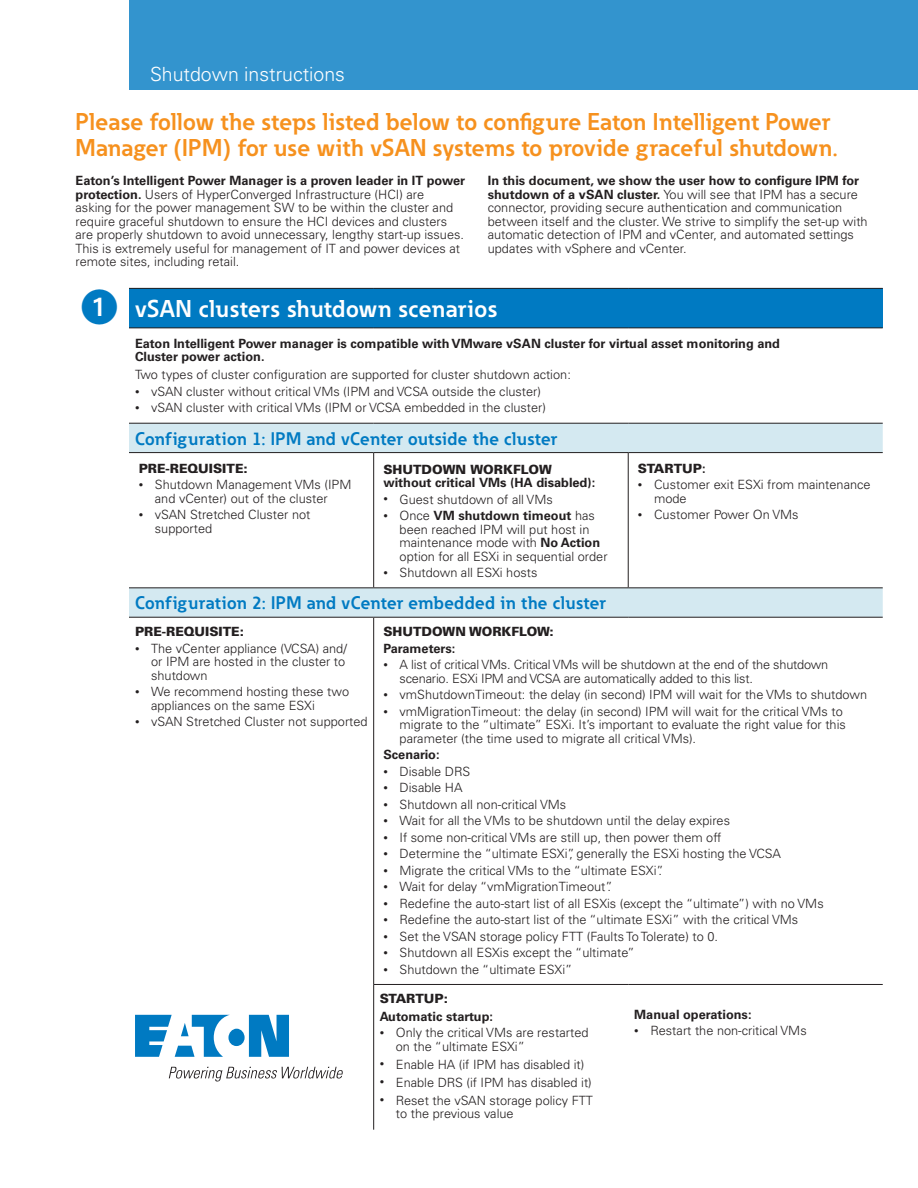
<style>
.page{position:relative;width:918px;height:1188px;background:#fff}
.page>*{position:absolute;margin:0;border:0;box-sizing:border-box;transform-origin:0 0}
.t1{font:36px "European Pi One";color:#007ac2}
._01_Headline___ADJ_C{font:700 24px/25.5px "Eaton";letter-spacing:.01em;color:#f6911e}
.t2{font:700 24px "Eaton";letter-spacing:.02em;color:#fff}
._00_Product{font:300 19.5px "Univers";color:#fff}
.t3{font:700 18px "Eaton";letter-spacing:.02em;color:#007ac2}
.t4{font:300 12.75px/13.5px "Univers LT Std";color:#231f20}
.t5{font:700 12.75px/13.5px "Univers LT Std";color:#231f20}
.t6{font:900 12.75px "Univers LT Std";color:#231f20}
.t7{font:700 12.75px/13.5px "Univers";color:#231f20}
.s1{font-weight:700}
.s2{font-size:9px}
.s3{font-weight:900}
</style>
<div class="page">
<div style="left:129px;top:288px;width:754px;height:40px;background:#007ac2"></div>
<svg style="left:129px;top:424px;width:754px;height:193px"></svg>
<hr style="left:129px;top:423px;width:245px;height:1px;background:#231f20">
<hr style="left:374px;top:423px;width:254px;height:1px;background:#231f20">
<hr style="left:628px;top:423px;width:255px;height:1px;background:#231f20">
<hr style="left:129px;top:452px;width:245px;height:1px;background:#231f20">
<hr style="left:374px;top:452px;width:254px;height:1px;background:#231f20">
<hr style="left:628px;top:452px;width:255px;height:1px;background:#231f20">
<hr style="left:129px;top:587px;width:245px;height:1px;background:#231f20">
<hr style="left:374px;top:587px;width:254px;height:1px;background:#231f20">
<hr style="left:628px;top:587px;width:255px;height:1px;background:#231f20">
<hr style="left:129px;top:617px;width:245px;height:1px;background:#231f20">
<hr style="left:374px;top:617px;width:254px;height:1px;background:#231f20">
<hr style="left:628px;top:617px;width:255px;height:1px;background:#231f20">
<hr style="left:373px;top:984px;width:255px;height:1px;background:#231f20">
<hr style="left:628px;top:984px;width:255px;height:1px;background:#231f20">
<hr style="left:373px;top:453px;width:1px;height:134px;background:#231f20">
<hr style="left:628px;top:453px;width:1px;height:134px;background:#231f20">
<hr style="left:373px;top:618px;width:1px;height:366px;background:#231f20">
<hr style="left:373px;top:985px;width:1px;height:145px;background:#231f20">
<hr style="left:129px;top:288px;width:245px;height:1px;background:#231f20">
<hr style="left:374px;top:288px;width:254px;height:1px;background:#231f20">
<hr style="left:628px;top:288px;width:255px;height:1px;background:#231f20">
<hr style="left:129px;top:328px;width:245px;height:1px;background:#231f20">
<hr style="left:374px;top:328px;width:254px;height:1px;background:#231f20">
<hr style="left:628px;top:328px;width:255px;height:1px;background:#231f20">
<div style="left:129px;top:0;width:789px;height:90px;background:#3394ce"></div>
<svg style="left:135px;top:1015px;width:154px;height:42px"></svg>
<svg style="left:169px;top:1067px;width:174px;height:14px"></svg>
<p class="_00_Product" style="left:150px;top:62px;width:197px">Shutdown instructions</p>
<p class="_01_Headline___ADJ_C" style="left:76px;top:109px;width:764px">Please follow the steps listed below to configure Eaton Intelligent Power<br>Manager (IPM) for use with vSAN systems to provide graceful shutdown.</p>
<p class="t4" style="left:76px;top:174px;width:391px"><span class="s1">Eaton’s Intelligent Power Manager is a proven leader in IT power protection.</span> Users of HyperConverged Infrastructure (HCI) are<br>asking for the power management SW to be within the cluster and require graceful shutdown to ensure the HCI devices and clusters are properly shutdown to avoid unnecessary, lengthy start-up issues.<br>This is extremely useful for management of IT and power devices at remote sites, including retail.</p>
<p class="t4" style="left:488px;top:174px;width:381px"><span class="s1">In this document, we show the user how to configure IPM for shutdown of a vSAN cluster.</span> You will see that IPM has a secure connector, providing secure authentication and communication between itself and the cluster. We strive to simplify the set-up with automatic detection of IPM and vCenter, and automated settings updates with vSphere and vCenter.</p>
<p class="t1" style="left:82px;top:287px;width:37px">1</p>
<p class="t2" style="left:135px;top:294px;width:364px">vSAN clusters shutdown scenarios</p>
<p class="t5" style="left:135px;top:337px;width:647px">Eaton Intelligent Power manager is compatible with VMware vSAN cluster for virtual asset monitoring and<br>Cluster power action.</p>
<p class="t4" style="left:135px;top:368px;width:437px">Two types of cluster configuration are supported for cluster shutdown action:</p>
<p class="t4" style="left:135px;top:385px;width:408px"><span class="s2">•</span> vSAN cluster without critical VMs (IPM and VCSA outside the cluster)</p>
<p class="t4" style="left:135px;top:401px;width:413px"><span class="s2">•</span> vSAN cluster with critical VMs (IPM or VCSA embedded in the cluster)</p>
<p class="t3" style="left:135px;top:427px;width:424px">Configuration 1: IPM and vCenter outside the cluster</p>
<p class="t6" style="left:139px;top:460px;width:111px">PRE-REQUISITE:</p>
<p class="t4" style="left:139px;top:478px;width:214px;text-align:center"><span class="s2">•</span> Shutdown Management VMs (IPM and vCenter) out of the cluster</p>
<p class="t4" style="left:155px;top:508px;width:157px;text-indent:-16px"><span class="s2">•</span> vSAN Stretched Cluster not supported</p>
<p class="t6" style="left:638px;top:460px;width:69px">STARTUP<span class="s1">:</span></p>
<p class="t4" style="left:654px;top:478px;width:218px;text-indent:-16px"><span class="s2">•</span> Customer exit ESXi from maintenance mode</p>
<p class="t4" style="left:638px;top:508px;width:162px"><span class="s2">•</span> Customer Power On VMs</p>
<p class="t7" style="left:383px;top:462px;width:213px"><span class="s3">SHUTDOWN WORKFLOW </span>without critical VMs (HA disabled):</p>
<p class="t4" style="left:383px;top:492px;width:171px"><span class="s2">•</span> Guest shutdown of all VMs</p>
<p class="t4" style="left:400px;top:509px;width:210px;text-indent:-16px"><span class="s2">•</span> Once <span class="s1">VM shutdown timeout</span> has been reached IPM will put host in maintenance mode with <span class="s1">No Action </span>option for all ESXi in sequential order</p>
<p class="t4" style="left:383px;top:566px;width:156px"><span class="s2">•</span> Shutdown all ESXi hosts</p>
<p class="t3" style="left:135px;top:592px;width:472px">Configuration 2: IPM and vCenter embedded in the cluster</p>
<p class="t6" style="left:135px;top:624px;width:111px">PRE-REQUISITE:</p>
<p class="t4" style="left:151px;top:641px;width:197px;text-indent:-16px"><span class="s2">•</span> The vCenter appliance (VCSA) and/ or IPM are hosted in the cluster to shutdown</p>
<p class="t4" style="left:151px;top:685px;width:199px;text-indent:-16px"><span class="s2">•</span> We recommend hosting these two appliances on the same ESXi</p>
<p class="t4" style="left:135px;top:715px;width:234px"><span class="s2">•</span> vSAN Stretched Cluster not supported</p>
<p class="t6" style="left:383px;top:624px;width:172px">SHUTDOWN WORKFLOW:</p>
<p class="t5" style="left:383px;top:642px;width:73px">Parameters:</p>
<p class="t4" style="left:400px;top:658px;width:430px;text-indent:-16px"><span class="s2">•</span> A list of critical VMs. Critical VMs will be shutdown at the end of the shutdown scenario. ESXi IPM and VCSA are automatically added to this list.</p>
<p class="t4" style="left:383px;top:688px;width:485px"><span class="s2">•</span> vmShutdownTimeout: the delay (in second) IPM will wait for the VMs to shutdown</p>
<p class="t4" style="left:400px;top:704px;width:448px;text-indent:-16px"><span class="s2">•</span> vmMigrationTimeout: the delay (in second) IPM will wait for the critical VMs to migrate to the “ultimate” ESXi. It’s important to evaluate the right value for this parameter (the time used to migrate all critical VMs).</p>
<p class="t5" style="left:383px;top:748px;width:58px">Scenario:</p>
<p class="t4" style="left:383px;top:764px;width:88px"><span class="s2">•</span> Disable DRS</p>
<p class="t4" style="left:383px;top:781px;width:81px"><span class="s2">•</span> Disable HA</p>
<p class="t4" style="left:383px;top:797px;width:184px"><span class="s2">•</span> Shutdown all non-critical VMs</p>
<p class="t4" style="left:383px;top:814px;width:348px"><span class="s2">•</span> Wait for all the VMs to be shutdown until the delay expires</p>
<p class="t4" style="left:383px;top:830px;width:339px"><span class="s2">•</span> If some non-critical VMs are still up, then power them off</p>
<p class="t4" style="left:383px;top:847px;width:399px"><span class="s2">•</span> Determine the “ultimate ESXi”, generally the ESXi hosting the VCSA</p>
<p class="t4" style="left:383px;top:863px;width:282px"><span class="s2">•</span> Migrate the critical VMs to the “ultimate ESXi”.</p>
<p class="t4" style="left:383px;top:880px;width:231px"><span class="s2">•</span> Wait for delay “vmMigrationTimeout”.</p>
<p class="t4" style="left:383px;top:896px;width:442px"><span class="s2">•</span> Redefine the auto-start list of all ESXis (except the “ultimate”) with no VMs</p>
<p class="t4" style="left:383px;top:913px;width:416px"><span class="s2">•</span> Redefine the auto-start list of the “ultimate ESXi” with the critical VMs</p>
<p class="t4" style="left:383px;top:929px;width:336px"><span class="s2">•</span> Set the VSAN storage policy FTT (Faults To Tolerate) to 0.</p>
<p class="t4" style="left:383px;top:946px;width:253px"><span class="s2">•</span> Shutdown all ESXis except the “ultimate”</p>
<p class="t4" style="left:383px;top:962px;width:190px"><span class="s2">•</span> Shutdown the “ultimate ESXi”</p>
<p class="t6" style="left:380px;top:991px;width:70px">STARTUP:</p>
<p class="t5" style="left:380px;top:1010px;width:115px">Automatic startup:</p>
<p class="t4" style="left:396px;top:1026px;width:194px;text-indent:-16px"><span class="s2">•</span> Only the critical VMs are restarted on the “ultimate ESXi”</p>
<p class="t4" style="left:380px;top:1057px;width:206px"><span class="s2">•</span> Enable HA (if IPM has disabled it)</p>
<p class="t4" style="left:380px;top:1075px;width:214px"><span class="s2">•</span> Enable DRS (if IPM has disabled it)</p>
<p class="t4" style="left:396px;top:1093px;width:199px;text-indent:-16px"><span class="s2">•</span> Reset the vSAN storage policy FTT to the previous value</p>
<p class="t5" style="left:634px;top:1008px;width:119px">Manual operations:</p>
<p class="t4" style="left:634px;top:1023px;width:174px"><span class="s2">•</span> Restart the non-critical VMs</p>
</div>
